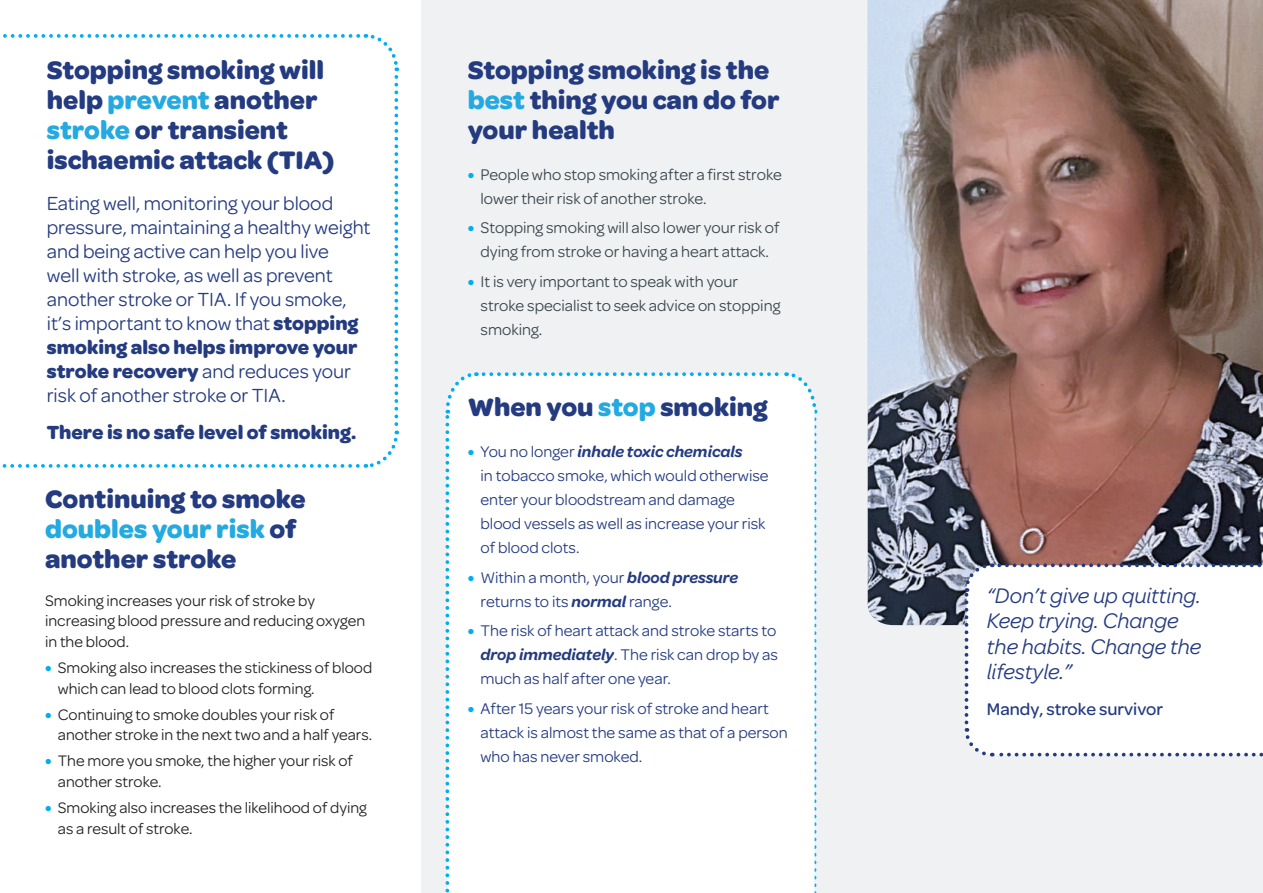
<style>
.page{position:relative;width:1263px;height:893px;background:#fff}
.page>*{position:absolute;margin:0;border:0;box-sizing:border-box;transform-origin:0 0}
.t1{font:700 27px/30px "Omnes";color:#243b80}
.t2{font:italic 22.5px/25.5px "Omnes";color:#243b80}
.t3{font:20.25px/24px "Omnes";color:#243b80}
.t4{font:700 20.25px "Omnes";color:#243b80}
.t5{font:500 18px "Omnes";color:#243b80}
.t6{font:16.5px/24px "Omnes";color:#243b80}
.t7{font:16.5px/24px "Omnes";color:#38454d}
.t8{font:16.2px/20.5px "Omnes";color:#231f20}
.s1{color:#24aae1}
.s2{font-weight:700}
.s3{font-weight:700;font-size:18px;color:#00aeef}
.s4{font-weight:600;font-style:italic}
</style>
<div class="page">
<div style="left:421px;top:0;width:842px;height:893px;background:#f0f1f2"></div>
<svg style="left:2px;top:464px;width:356px;height:4px"></svg>
<svg style="left:815px;top:419px;width:1px;height:474px"></svg>
<svg style="left:3px;top:34px;width:397px;height:37px"></svg>
<div style="left:477px;top:374px;width:338px;height:519px;background:#fff"></div>
<svg style="left:445px;top:372px;width:32px;height:521px"></svg>
<svg style="left:483px;top:372px;width:335px;height:41px"></svg>
<img style="left:868px;top:0;width:395px;height:625px">
<div style="left:966px;top:565px;width:297px;height:163px;background:#fff"></div>
<svg style="left:999px;top:563px;width:264px;height:4px"></svg>
<svg style="left:964px;top:728px;width:299px;height:29px"></svg>
<svg style="left:963px;top:561px;width:30px;height:161px"></svg>
<svg style="left:365px;top:77px;width:35px;height:391px"></svg>
<p class="t1" style="left:47px;top:53px;width:289px">Stopping smoking will help <span class="s1">prevent</span> another <span class="s1">stroke</span> or transient ischaemic attack (TIA)</p>
<p class="t3" style="left:47px;top:190px;width:325px">Eating well, monitoring your blood pressure, maintaining a healthy weight and being active can help you live<br>well with stroke, as well as prevent another stroke or TIA. If you smoke, it’s important to know that <span class="s2">stopping smoking also helps improve your stroke recovery</span> and reduces your risk of another stroke or TIA.</p>
<p class="t4" style="left:47px;top:417px;width:311px">There is no safe level of smoking.</p>
<p class="t1" style="left:45px;top:483px;width:262px">Continuing to smoke <span class="s1">doubles your risk</span> of another stroke</p>
<p class="t8" style="left:45px;top:589px;width:322px">Smoking increases your risk of stroke by increasing blood pressure and reducing oxygen in the blood.</p>
<p class="t8" style="left:58px;top:656px;width:316px;text-indent:-13px"><span class="s3">•</span> Smoking also increases the stickiness of blood which can lead to blood clots forming.</p>
<p class="t8" style="left:58px;top:703px;width:316px;text-indent:-13px"><span class="s3">•</span> Continuing to smoke doubles your risk of another stroke in the next two and a half years.</p>
<p class="t8" style="left:58px;top:750px;width:297px;text-indent:-13px"><span class="s3">•</span> The more you smoke, the higher your risk of another stroke.</p>
<p class="t8" style="left:58px;top:796px;width:310px;text-indent:-13px"><span class="s3">•</span> Smoking also increases the likelihood of dying as a result of stroke.</p>
<p class="t1" style="left:468px;top:53px;width:313px">Stopping smoking is the <span class="s1">best</span> thing you can do for your health</p>
<p class="t7" style="left:480px;top:161px;width:303px;text-indent:-13px"><span class="s3">•</span> People who stop smoking after a frst stroke lower their risk of another stroke.</p>
<p class="t7" style="left:468px;top:215px;width:314px;text-align:center"><span class="s3">•</span> Stopping smoking will also lower your risk of dying from stroke or having a heart attack.</p>
<p class="t7" style="left:480px;top:268px;width:301px;text-indent:-13px"><span class="s3">•</span> It is very important to speak with your stroke specialist to seek advice on stopping smoking.</p>
<p class="t1" style="left:468px;top:391px;width:302px">When you <span class="s1">stop</span> smoking</p>
<p class="t6" style="left:480px;top:439px;width:290px;text-indent:-13px"><span class="s3">•</span> You no longer <span class="s4">inhale toxic chemicals<br></span>in tobacco smoke, which would otherwise enter your bloodstream and damage blood vessels as well as increase your risk of blood clots.</p>
<p class="t6" style="left:480px;top:564px;width:259px;text-indent:-13px"><span class="s3">•</span> Within a month, your <span class="s4">blood pressure </span>returns to its <span class="s4">normal</span> range.</p>
<p class="t6" style="left:480px;top:618px;width:299px;text-align:justify;text-indent:-13px"><span class="s3">•</span> The risk of heart attack and stroke starts to <span class="s4">drop immediately</span>. The risk can drop by as much as half after one year.</p>
<p class="t6" style="left:480px;top:695px;width:309px;text-indent:-13px"><span class="s3">•</span> After 15 years your risk of stroke and heart attack is almost the same as that of a person who has never smoked.</p>
<p class="t2" style="left:987px;top:582px;width:216px">“Don’t give up quitting.<br>Keep trying. Change the habits. Change the lifestyle.”</p>
<p class="t5" style="left:987px;top:696px;width:178px">Mandy, stroke survivor</p>
</div>
